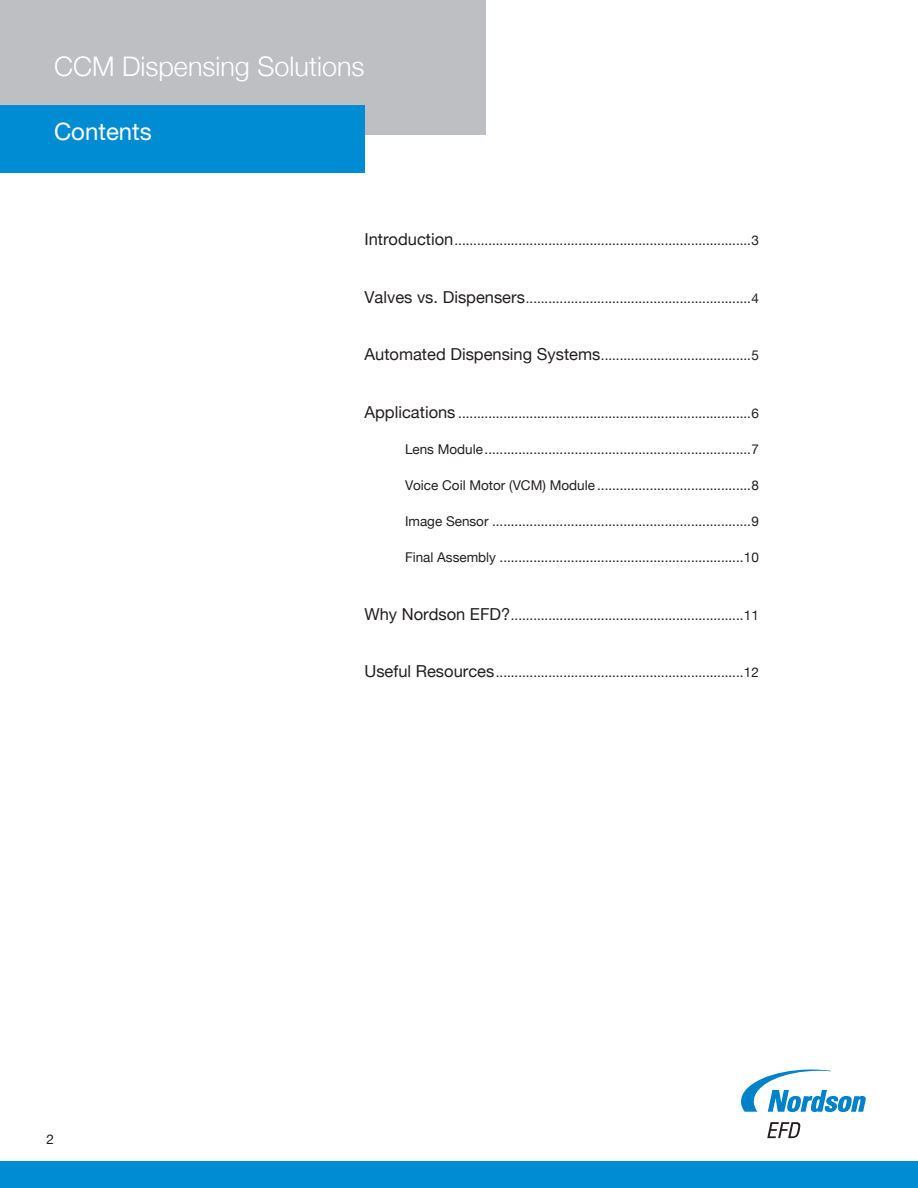
<style>
.page{position:relative;width:918px;height:1188px;background:#fff}
.page>*{position:absolute;margin:0;border:0;box-sizing:border-box;transform-origin:0 0}
.EFD-DataSheet-MainTi{font:300 27px "Helvetica Neue";color:#fff}
.EFD-DataSheet-MainTi-2{font:24px "Helvetica Neue LT Std";color:#fff}
.t1{font:13.5px "Helvetica Neue";color:#231f20}
.s1{font-size:16.5px}
</style>
<div class="page">
<div style="left:0;top:1161px;width:918px;height:27px;background:#008cd2"></div>
<svg style="left:767px;top:1122px;width:34px;height:16px"></svg>
<svg style="left:741px;top:1069px;width:125px;height:43px"></svg>
<div style="left:0;top:0;width:486px;height:135px;background:#bebfc2"></div>
<div style="left:0;top:105px;width:364px;height:67px;background:#008cd2"></div>
<p class="EFD-DataSheet-MainTi" style="left:54px;top:49px;width:312px">CCM Dispensing Solutions</p>
<p class="EFD-DataSheet-MainTi-2" style="left:54px;top:117px;width:99px">Contents</p>
<p class="t1" style="left:46px;top:1131px;width:9px">2</p>
<p class="t1" style="left:364px;top:232px;width:396px"><span class="s1">Introduction</span>...............................................................................3</p>
<p class="t1" style="left:364px;top:290px;width:396px"><span class="s1">Valves vs. Dispensers</span>............................................................4</p>
<p class="t1" style="left:365px;top:348px;width:396px"><span class="s1">Automated Dispensing Systems</span>........................................5</p>
<p class="t1" style="left:364px;top:405px;width:396px"><span class="s1">Applications</span> ..............................................................................6</p>
<p class="t1" style="left:405px;top:441px;width:355px">Lens Module.......................................................................7</p>
<p class="t1" style="left:405px;top:477px;width:355px">Voice Coil Motor (VCM) Module .........................................8</p>
<p class="t1" style="left:405px;top:513px;width:355px">Image Sensor .....................................................................9</p>
<p class="t1" style="left:405px;top:549px;width:355px">Final Assembly .................................................................10</p>
<p class="t1" style="left:364px;top:607px;width:396px"><span class="s1">Why Nordson EFD?</span>..............................................................11</p>
<p class="t1" style="left:364px;top:664px;width:396px"><span class="s1">Useful Resources</span>..................................................................12</p>
</div>
